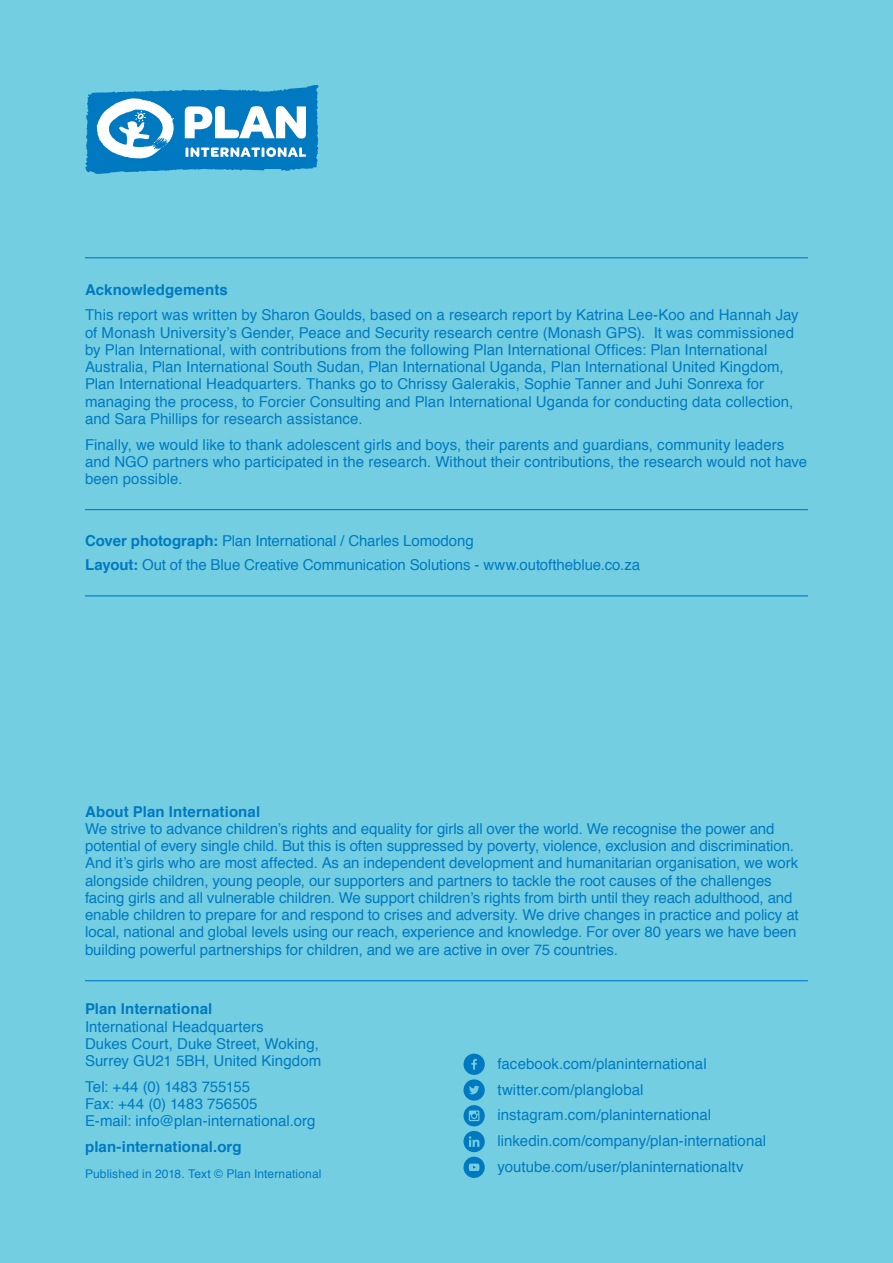
<style>
.page{position:relative;width:893px;height:1263px;background:#74cee2}
.page>*{position:absolute;margin:0;border:0;box-sizing:border-box;transform-origin:0 0}
.t1{font:15px/17.2px "Helvetica";color:#0079c1}
.t2{font:700 15px "Helvetica";letter-spacing:.005em;color:#0079c1}
.t3{font:12px "Helvetica";letter-spacing:.01em;color:#0079c1}
.s1{font-weight:700}
</style>
<div class="page">
<hr style="left:85px;top:980px;width:723px;height:1px;background:#0079c1">
<svg style="left:463px;top:1054px;width:22px;height:124px"></svg>
<svg style="left:85px;top:85px;width:234px;height:89px;background:#4ea4d4"></svg>
<hr style="left:85px;top:257px;width:723px;height:1px;background:#0079c1">
<hr style="left:85px;top:509px;width:723px;height:1px;background:#0079c1">
<hr style="left:85px;top:595px;width:723px;height:1px;background:#0079c1">
<p class="t2" style="left:85px;top:277px;width:144px">Acknowledgements</p>
<p class="t1" style="left:85px;top:307px;width:715px">This report was written by Sharon Goulds, based on a research report by Katrina Lee-Koo and Hannah Jay of Monash University’s Gender, Peace and Security research centre (Monash GPS). It was commissioned by Plan International, with contributions from the following Plan International Offices: Plan International Australia, Plan International South Sudan, Plan International Uganda, Plan International United Kingdom, Plan International Headquarters. Thanks go to Chrissy Galerakis, Sophie Tanner and Juhi Sonrexa for managing the process, to Forcier Consulting and Plan International Uganda for conducting data collection, and Sara Phillips for research assistance.</p>
<p class="t1" style="left:85px;top:436px;width:724px">Finally, we would like to thank adolescent girls and boys, their parents and guardians, community leaders and NGO partners who participated in the research. Without their contributions, the research would not have been possible.</p>
<p class="t1" style="left:85px;top:530px;width:556px;line-height:24px"><span class="s1">Cover photograph:</span> Plan International / Charles Lomodong<br><span class="s1">Layout:</span> Out of the Blue Creative Communication Solutions - www.outoftheblue.co.za</p>
<p class="t2" style="left:85px;top:799px;width:177px">About Plan International</p>
<p class="t1" style="left:85px;top:820px;width:715px">We strive to advance children’s rights and equality for girls all over the world. We recognise the power and potential of every single child. But this is often suppressed by poverty, violence, exclusion and discrimination.<br>And it’s girls who are most affected. As an independent development and humanitarian organisation, we work alongside children, young people, our supporters and partners to tackle the root causes of the challenges facing girls and all vulnerable children. We support children’s rights from birth until they reach adulthood, and enable children to prepare for and respond to crises and adversity. We drive changes in practice and policy at local, national and global levels using our reach, experience and knowledge. For over 80 years we have been building powerful partnerships for children, and we are active in over 75 countries.</p>
<p class="t2" style="left:85px;top:997px;width:129px">Plan International</p>
<p class="t1" style="left:85px;top:1018px;width:238px">International Headquarters<br>Dukes Court, Duke Street, Woking,<br>Surrey GU21 5BH, United Kingdom</p>
<p class="t1" style="left:85px;top:1078px;width:232px">Tel: +44 (0) 1483 755155<br>Fax: +44 (0) 1483 756505<br>E-mail: info@plan-international.org</p>
<p class="t2" style="left:85px;top:1135px;width:158px">plan-international.org</p>
<p class="t3" style="left:85px;top:1164px;width:238px">Published in 2018. Text © Plan International</p>
<p class="t1" style="left:497px;top:1051px;width:270px;line-height:25.8px">facebook.com/planinternational twitter.com/planglobal instagram.com/planinternational linkedin.com/company/plan-international youtube.com/user/planinternationaltv</p>
</div>
